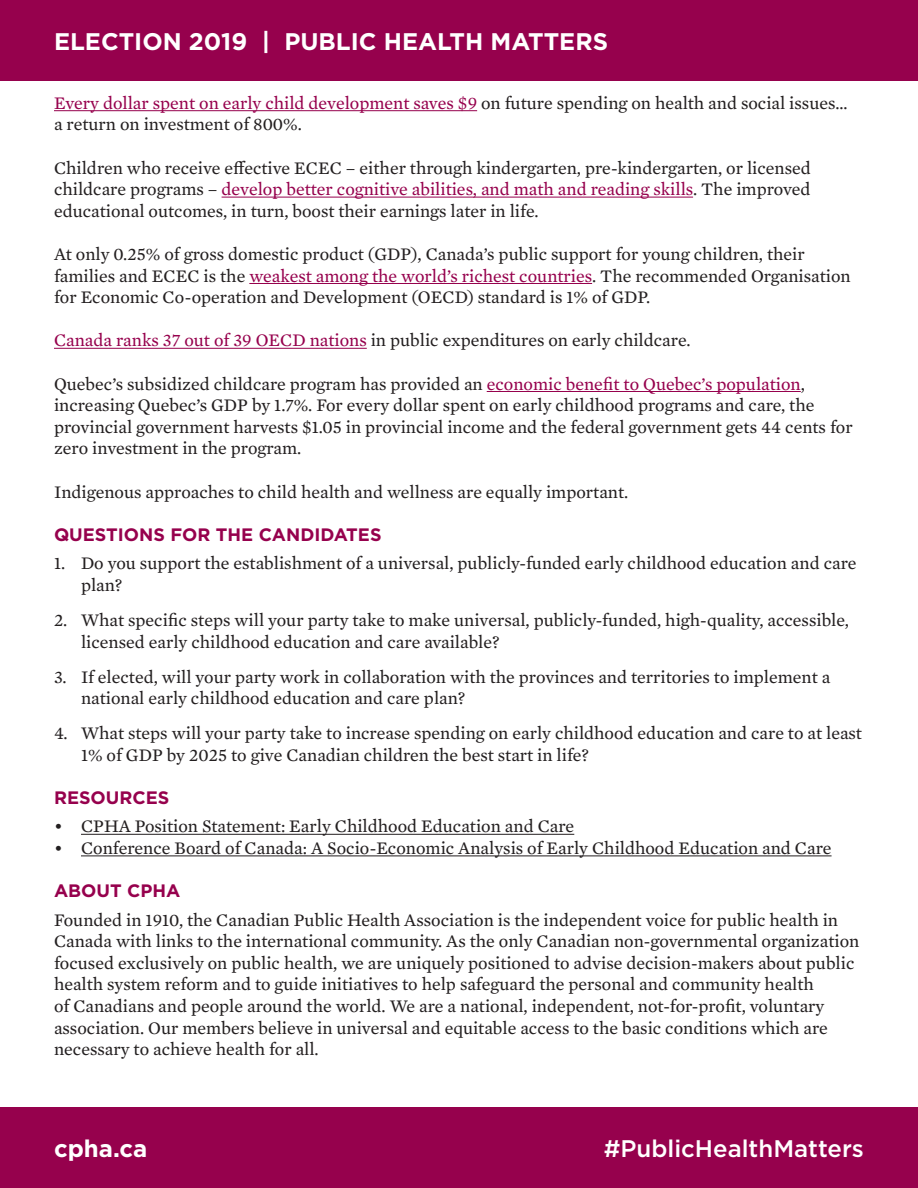
<style>
.page{position:relative;width:918px;height:1188px;background:#fff}
.page>*{position:absolute;margin:0;border:0;box-sizing:border-box;transform-origin:0 0}
.t1{font:700 24px "Gotham";color:#fff}
.t2{font:500 24px "Gotham";color:#fff}
.t3{font:18px/21.6px "Mercury Text G2";color:#231f20}
.t4{font:700 18px "Gotham";color:#96014d}
.s1{color:#96014d}
</style>
<div class="page">
<div style="left:0;top:1107px;width:918px;height:81px;background:#96014d"></div>
<div style="left:0;top:0;width:918px;height:81px;background:#96014d"></div>
<hr style="left:54px;top:110px;width:423px;height:1px;background:#96014d">
<hr style="left:222px;top:197px;width:471px;height:1px;background:#96014d">
<hr style="left:249px;top:283px;width:343px;height:1px;background:#96014d">
<hr style="left:54px;top:348px;width:313px;height:1px;background:#96014d">
<hr style="left:487px;top:391px;width:314px;height:1px;background:#96014d">
<hr style="left:81px;top:834px;width:493px;height:1px;background:#231f20">
<hr style="left:81px;top:856px;width:751px;height:1px;background:#231f20">
<p class="t1" style="left:54px;top:26px;width:556px">ELECTION 2019 | PUBLIC HEALTH MATTERS</p>
<p class="t3" style="left:54px;top:91px;width:795px"><span class="s1">Every dollar spent on early child development saves $9</span> on future spending on health and social issues… a return on investment of 800%.</p>
<p class="t3" style="left:54px;top:156px;width:758px;text-align:justify">Children who receive effective ECEC – either through kindergarten, pre-kindergarten, or licensed childcare programs – <span class="s1">develop better cognitive abilities, and math and reading skills</span>. The improved educational outcomes, in turn, boost their earnings later in life.</p>
<p class="t3" style="left:54px;top:242px;width:798px">At only 0.25% of gross domestic product (GDP), Canada’s public support for young children, their families and ECEC is the <span class="s1">weakest among the world’s richest countries</span>. The recommended Organisation for Economic Co-operation and Development (OECD) standard is 1% of GDP.</p>
<p class="t3" style="left:54px;top:329px;width:638px"><span class="s1">Canada ranks 37 out of 39 OECD nations</span> in public expenditures on early childcare.</p>
<p class="t3" style="left:54px;top:372px;width:800px">Quebec’s subsidized childcare program has provided an <span class="s1">economic benefit to Quebec’s population</span>, increasing Quebec’s GDP by 1.7%. For every dollar spent on early childhood programs and care, the provincial government harvests $1.05 in provincial income and the federal government gets 44 cents for zero investment in the program.</p>
<p class="t3" style="left:54px;top:480px;width:576px">Indigenous approaches to child health and wellness are equally important.</p>
<p class="t4" style="left:54px;top:523px;width:329px">QUESTIONS FOR THE CANDIDATES</p>
<p class="t3" style="left:81px;top:552px;width:777px;text-indent:-27px">1. Do you support the establishment of a universal, publicly-funded early childhood education and care plan?</p>
<p class="t3" style="left:81px;top:608px;width:769px;text-indent:-27px">2. What specific steps will your party take to make universal, publicly-funded, high-quality, accessible, licensed early childhood education and care available?</p>
<p class="t3" style="left:81px;top:665px;width:751px;text-indent:-27px">3. If elected, will your party work in collaboration with the provinces and territories to implement a national early childhood education and care plan?</p>
<p class="t3" style="left:81px;top:722px;width:783px;text-indent:-27px">4. What steps will your party take to increase spending on early childhood education and care to at least<br>1% of GDP by 2025 to give Canadian children the best start in life?</p>
<p class="t4" style="left:54px;top:786px;width:117px">RESOURCES</p>
<p class="t3" style="left:54px;top:815px;width:522px">• CPHA Position Statement: Early Childhood Education and Care</p>
<p class="t3" style="left:54px;top:836px;width:779px">• Conference Board of Canada: A Socio-Economic Analysis of Early Childhood Education and Care</p>
<p class="t4" style="left:54px;top:879px;width:128px">ABOUT CPHA</p>
<p class="t3" style="left:54px;top:908px;width:807px">Founded in 1910, the Canadian Public Health Association is the independent voice for public health in Canada with links to the international community. As the only Canadian non-governmental organization focused exclusively on public health, we are uniquely positioned to advise decision-makers about public health system reform and to guide initiatives to help safeguard the personal and community health<br>of Canadians and people around the world. We are a national, independent, not-for-profit, voluntary association. Our members believe in universal and equitable access to the basic conditions which are necessary to achieve health for all.</p>
<p class="t1" style="left:54px;top:1133px;width:95px">cpha.ca</p>
<p class="t2" style="left:604px;top:1133px;width:262px">#PublicHealthMatters</p>
</div>
